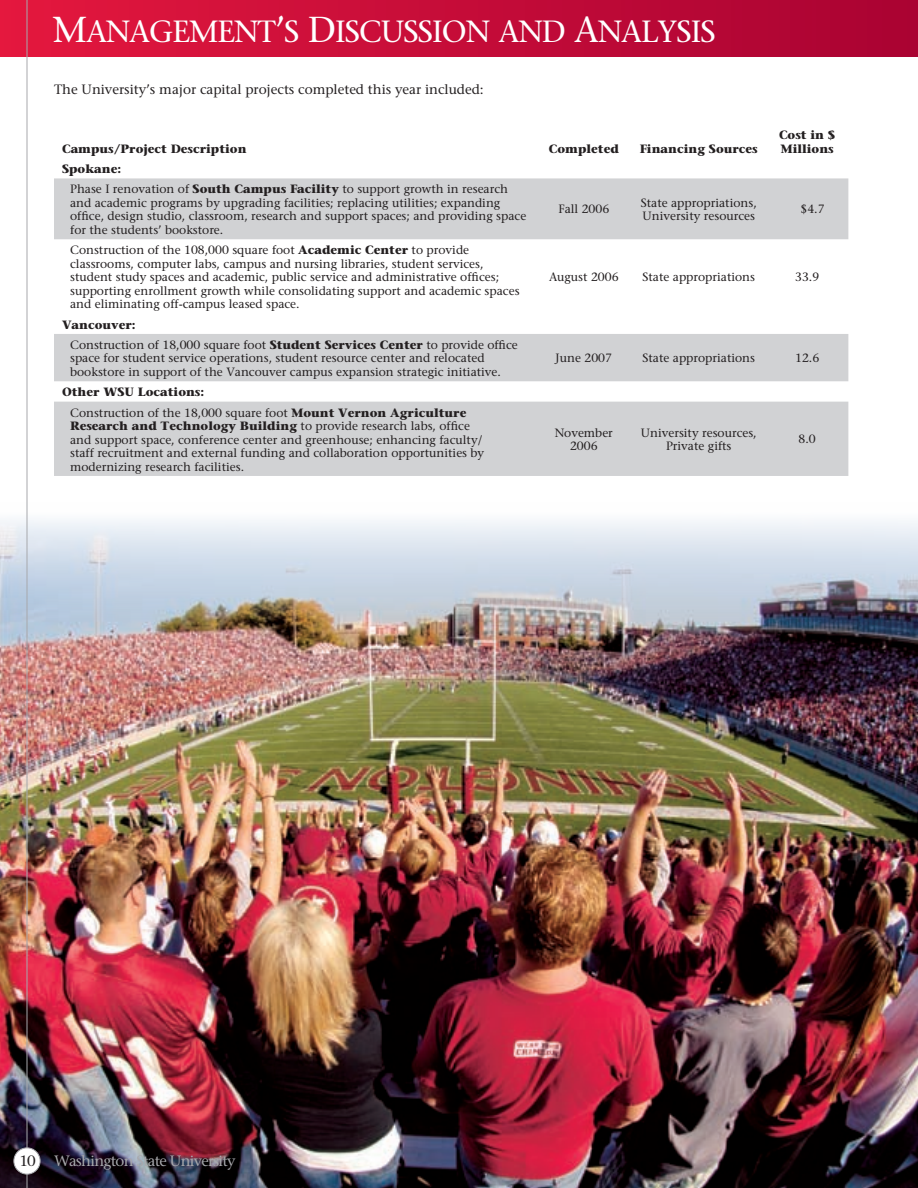
<style>
.page{position:relative;width:918px;height:1188px;background:#fff}
.page>*{position:absolute;margin:0;border:0;box-sizing:border-box;transform-origin:0 0}
.t1{font:30.6px "Stone Serif SC850";letter-spacing:-.035em;color:#fff}
.t2{font:15px "Stone Serif";letter-spacing:-.05em;color:#a8a9ad}
.t3{font:13.5px "Stone Serif";letter-spacing:-.005em;color:#231f20}
.t4{font:12px/13.5px "Stone Serif";color:#231f20}
.t5{font:700 12px/13.5px "Stone Serif";color:#231f20}
.s1{font-size:36px}
.s2{font-weight:700}
.s3{font-weight:400}
.s4{color:#231f20}
</style>
<div class="page">
<svg style="left:54px;top:178px;width:794px;height:298px;fill:#d1d2d4"></svg>
<img style="left:0;top:502px;width:918px;height:686px">
<div style="left:0;top:0;width:918px;height:56px;background:linear-gradient(to right,#e3183f,#a90232)"></div>
<hr style="left:27px;top:0;width:1px;height:1188px;background:#a8a9ad">
<div style="left:14px;top:1148px;width:26px;height:26px;background:#fff;border-radius:50%"></div>
<div style="left:14px;top:1148px;width:26px;height:26px;border:1px solid #a8a9ad;border-radius:50%"></div>
<h1 class="t1" style="left:52px;top:13px;width:665px"><span class="s1">M</span>ANAGEMENT<span class="s1">’</span>S <span class="s1">D</span>ISCUSSION AND <span class="s1">A</span>NALYSIS</h1>
<p class="t3" style="left:54px;top:82px;width:431px">The University’s major capital projects completed this year included:</p>
<p class="t5" style="left:62px;top:142px;width:186px">Campus/Project Description</p>
<p class="t5" style="left:549px;top:142px;width:71px">Completed</p>
<p class="t5" style="left:640px;top:142px;width:119px">Financing Sources</p>
<p class="t5" style="left:779px;top:128px;width:58px">Cost in $<br>Millions</p>
<p class="t4" style="left:70px;top:159px;width:439px;line-height:20.4px;text-indent:-8px"><span class="s2">Spokane:<br></span>Phase I renovation of <span class="s2">South Campus Facility</span> to support growth in research</p>
<p class="t4" style="left:70px;top:196px;width:458px">and academic programs by upgrading facilities; replacing utilities; expanding office, design studio, classroom, research and support spaces; and providing space for the students’ bookstore.</p>
<p class="t4" style="left:558px;top:202px;width:52px">Fall 2006</p>
<p class="t4" style="left:641px;top:196px;width:117px">State appropriations,<br>University resources</p>
<p class="t4" style="left:800px;top:202px;width:26px">$4.7</p>
<p class="t4" style="left:70px;top:243px;width:451px">Construction of the 108,000 square foot <span class="s2">Academic Center</span> to provide classrooms, computer labs, campus and nursing libraries, student services, student study spaces and academic, public service and administrative offices; supporting enrollment growth while consolidating support and academic spaces and eliminating off-campus leased space.</p>
<p class="t4" style="left:549px;top:270px;width:71px">August 2006</p>
<p class="t4" style="left:643px;top:270px;width:114px">State appropriations</p>
<p class="t4" style="left:795px;top:270px;width:26px">33.9</p>
<p class="t4" style="left:70px;top:314px;width:449px;line-height:20.4px;text-indent:-8px"><span class="s2">Vancouver:<br></span>Construction of 18,000 square foot <span class="s2">Student Services Center</span> to provide office</p>
<p class="t4" style="left:70px;top:352px;width:432px">space for student service operations, student resource center and relocated bookstore in support of the Vancouver campus expansion strategic initiative.</p>
<p class="t4" style="left:556px;top:351px;width:58px">June 2007</p>
<p class="t4" style="left:643px;top:351px;width:114px">State appropriations</p>
<p class="t4" style="left:795px;top:351px;width:26px">12.6</p>
<p class="t5" style="left:70px;top:382px;width:398px;line-height:20.4px;text-indent:-8px">Other WSU Locations:<br><span class="s3">Construction of the 18,000 square foot</span> Mount Vernon Agriculture</p>
<p class="t4" style="left:70px;top:419px;width:416px"><span class="s2">Research and Technology Building</span> to provide research labs, office and support space, conference center and greenhouse; enhancing faculty/ staff recruitment and external funding and collaboration opportunities by modernizing research facilities.</p>
<p class="t4" style="left:555px;top:426px;width:60px;text-align:center">November<br>2006</p>
<p class="t4" style="left:641px;top:426px;width:117px;text-align:center">University resources,<br>Private gifts</p>
<p class="t4" style="left:799px;top:432px;width:19px">8.0</p>
<p class="t2" style="left:20px;top:1152px;width:217px"><span class="s4">10</span> Washington State University</p>
</div>
